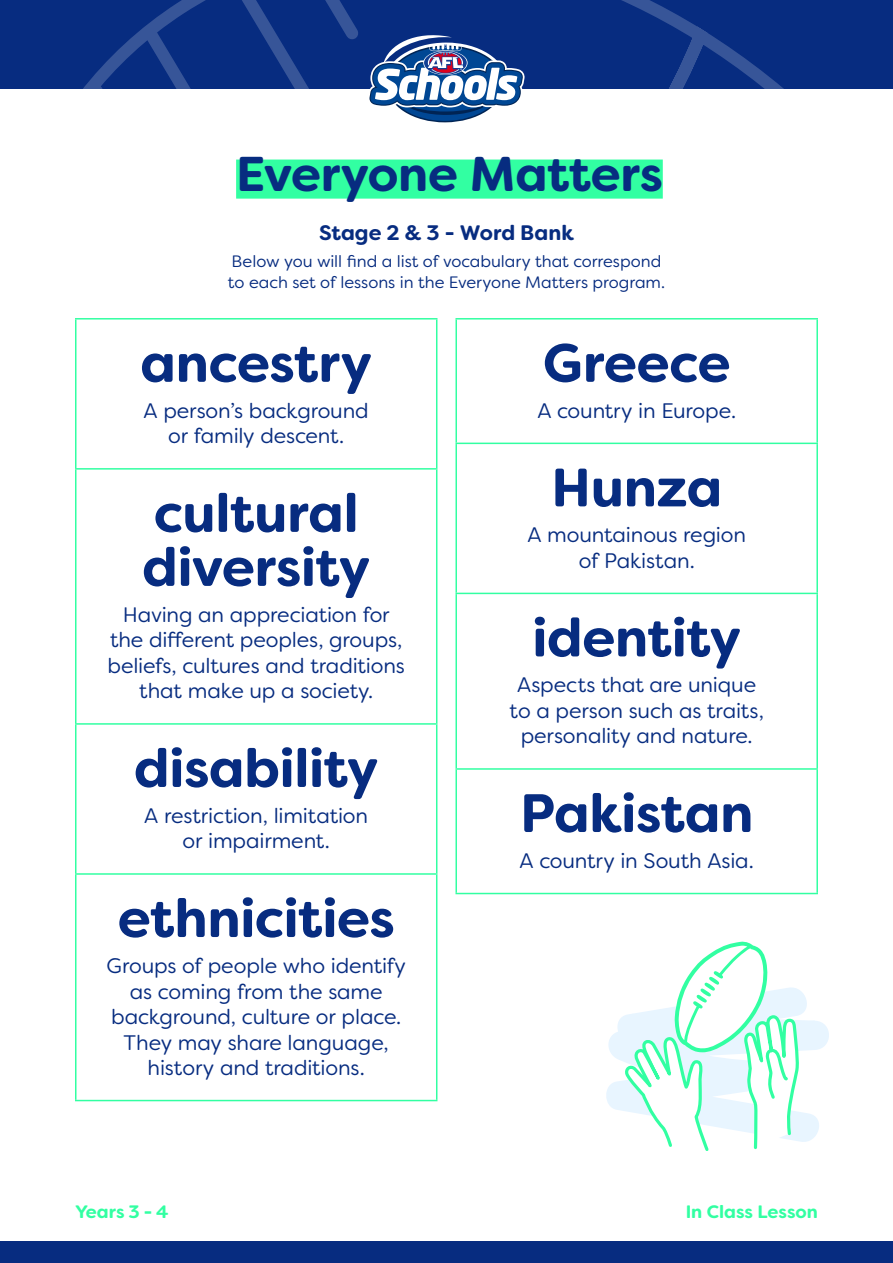
<style>
.page{position:relative;width:893px;height:1263px;background:#fff}
.page>*{position:absolute;margin:0;border:0;box-sizing:border-box;transform-origin:0 0}
.t1{font:700 54px/54px "Filson Soft";letter-spacing:-.01em;color:#072c80}
.t2{font:700 48.9px "Filson Soft";letter-spacing:-.005em;color:#072c80}
.t3{font:21px/25.5px "Filson Soft";letter-spacing:-.005em;color:#072c80;text-align:center}
.t4{font:700 21px "Filson Soft";color:#072c80}
.t5{font:700 18px "Filson Soft";color:#32ffa2}
.t6{font:16.5px/21px "Filson Soft";color:#072c80}
</style>
<div class="page">
<div style="left:0;top:1242px;width:893px;height:21px;background:#072c80"></div>
<svg style="left:0;top:0;width:893px;height:88px"></svg>
<svg style="left:368px;top:35px;width:157px;height:88px"></svg>
<div style="left:236px;top:160px;width:427px;height:39px;background:#32ffa2"></div>
<hr style="left:75px;top:470px;width:1px;height:253px;background:#32ffa2">
<hr style="left:436px;top:470px;width:1px;height:253px;background:#32ffa2">
<hr style="left:75px;top:723px;width:362px;height:2px;background:#32ffa2">
<hr style="left:75px;top:725px;width:1px;height:148px;background:#32ffa2">
<hr style="left:436px;top:725px;width:1px;height:148px;background:#32ffa2">
<hr style="left:75px;top:873px;width:362px;height:2px;background:#32ffa2">
<hr style="left:75px;top:875px;width:1px;height:225px;background:#32ffa2">
<hr style="left:436px;top:875px;width:1px;height:225px;background:#32ffa2">
<hr style="left:75px;top:1100px;width:362px;height:1px;background:#32ffa2">
<hr style="left:75px;top:318px;width:362px;height:2px;background:#32ffa2">
<hr style="left:75px;top:319px;width:1px;height:149px;background:#32ffa2">
<hr style="left:436px;top:319px;width:1px;height:149px;background:#32ffa2">
<hr style="left:75px;top:468px;width:362px;height:2px;background:#32ffa2">
<hr style="left:455px;top:318px;width:363px;height:2px;background:#32ffa2">
<hr style="left:455px;top:319px;width:2px;height:124px;background:#32ffa2">
<hr style="left:816px;top:319px;width:2px;height:124px;background:#32ffa2">
<hr style="left:455px;top:443px;width:363px;height:1px;background:#32ffa2">
<hr style="left:455px;top:444px;width:2px;height:149px;background:#32ffa2">
<hr style="left:816px;top:444px;width:2px;height:149px;background:#32ffa2">
<hr style="left:455px;top:593px;width:363px;height:1px;background:#32ffa2">
<hr style="left:455px;top:594px;width:2px;height:174px;background:#32ffa2">
<hr style="left:816px;top:594px;width:2px;height:174px;background:#32ffa2">
<hr style="left:455px;top:768px;width:363px;height:2px;background:#32ffa2">
<hr style="left:455px;top:770px;width:2px;height:123px;background:#32ffa2">
<hr style="left:816px;top:770px;width:2px;height:123px;background:#32ffa2">
<hr style="left:455px;top:893px;width:363px;height:1px;background:#32ffa2">
<svg style="left:606px;top:941px;width:223px;height:210px"></svg>
<h2 class="t2" style="left:236px;top:143px;width:428px">Everyone Matters</h2>
<p class="t4" style="left:319px;top:219px;width:256px">Stage 2 &amp; 3 - Word Bank</p>
<p class="t6" style="left:228px;top:251px;width:439px">Below you will find a list of vocabulary that correspond to each set of lessons in the Everyone Matters program.</p>
<h1 class="t1" style="left:140px;top:336px;width:233px">ancestry</h1>
<p class="t3" style="left:144px;top:398px;width:227px">A person’s background or family descent.</p>
<h1 class="t1" style="left:142px;top:486px;width:230px">cultural diversity</h1>
<p class="t3" style="left:107px;top:602px;width:299px">Having an appreciation for the different peoples, groups, beliefs, cultures and traditions that make up a society.</p>
<h1 class="t1" style="left:134px;top:741px;width:246px">disability</h1>
<p class="t3" style="left:144px;top:803px;width:225px">A restriction, limitation or impairment.</p>
<h1 class="t1" style="left:118px;top:891px;width:279px">ethnicities</h1>
<p class="t3" style="left:106px;top:953px;width:301px">Groups of people who identify as coming from the same background, culture or place.<br>They may share language, history and traditions.</p>
<h1 class="t1" style="left:543px;top:336px;width:189px">Greece</h1>
<p class="t3" style="left:537px;top:398px;width:200px">A country in Europe.</p>
<h1 class="t1" style="left:551px;top:461px;width:173px">Hunza</h1>
<p class="t3" style="left:527px;top:522px;width:220px">A mountainous region of Pakistan.</p>
<h1 class="t1" style="left:532px;top:611px;width:210px">identity</h1>
<p class="t3" style="left:509px;top:672px;width:256px">Aspects that are unique to a person such as traits, personality and nature.</p>
<h1 class="t1" style="left:520px;top:786px;width:235px">Pakistan</h1>
<p class="t3" style="left:520px;top:848px;width:236px">A country in South Asia.</p>
<p class="t5" style="left:75px;top:1200px;width:95px">Years 3 - 4</p>
<p class="t5" style="left:686px;top:1200px;width:134px">In Class Lesson</p>
</div>
